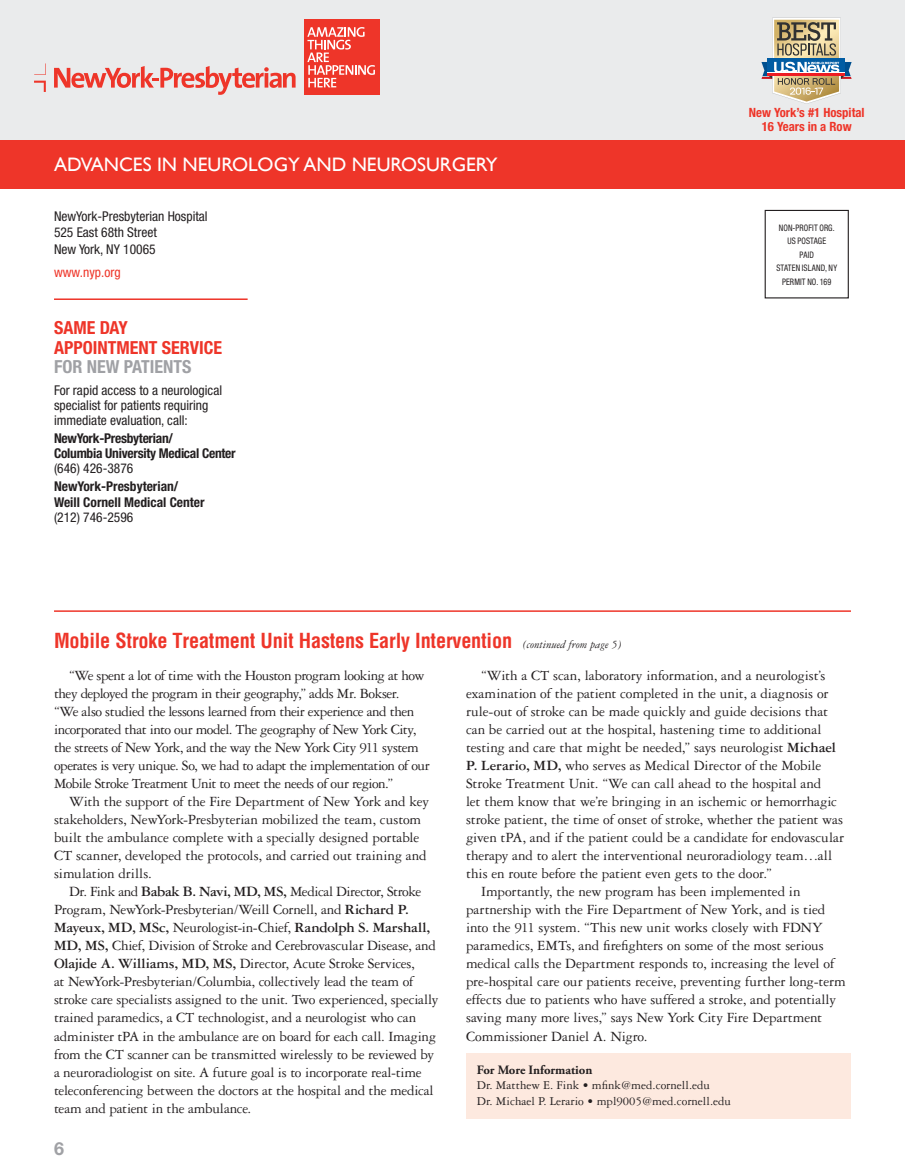
<style>
.page{position:relative;width:905px;height:1175px;background:#fff}
.page>*{position:absolute;margin:0;border:0;box-sizing:border-box;transform-origin:0 0}
.t1{font:700 condensed 20.25px "Helvetica";letter-spacing:-.01em;color:#ee3529}
.t2{font:19.5px "Gill Sans";color:#fff}
.t3{font:700 condensed 18px/19.5px "Helvetica Neue";color:#ee3529}
.t4{font:700 condensed 18px "Helvetica Neue";color:#a0a1a5}
.t5{font:700 18px "Helvetica Neue";color:#a0a1a5}
.t6{font:15px/18px "Garamond Three";letter-spacing:-.015em;color:#231f20}
.t7{font:15px/18px "Garamond Three";letter-spacing:-.035em;color:#231f20}
.t8{font:condensed 13.5px/16.5px "Helvetica Neue";color:#231f20}
.t9{font:700 condensed 13.5px/15px "Helvetica Neue";letter-spacing:-.02em;color:#231f20}
.t10{font:700 condensed 13.5px/15px "Helvetica Neue";color:#231f20}
.t11{font:condensed 13.5px "Helvetica Neue";color:#ee3529}
.t12{font:12.75px/15.8px "Garamond Three";color:#231f20}
.t13{font:700 condensed 12.75px/14.2px "Helvetica Neue";color:#ee3529;text-align:center}
.t14{font:700 12.75px "Adobe Garamond Pro";color:#231f20}
.t15{font:condensed 9px/13.5px "Helvetica Neue";letter-spacing:.015em;color:#231f20;text-align:center;scale:.9 1}
.s1{font-family:"Garamond Three";font-weight:400;font-style:italic;font-stretch:normal;font-size:12px;color:#231f20}
.s2{font-weight:700}
</style>
<div class="page">
<div style="left:764px;top:210px;width:84px;height:88px;border:1px solid #231f20"></div>
<hr style="left:54px;top:298px;width:194px;height:2px;background:#ee3529">
<hr style="left:904px;top:0;width:1px;height:243px;background:#ee3529">
<div style="left:0;top:0;width:904px;height:184px;background:#eaebec"></div>
<div style="left:0;top:140px;width:904px;height:48px;background:#ee3529"></div>
<div style="left:304px;top:20px;width:75px;height:75px;background:#ee3529"></div>
<svg style="left:307px;top:27px;width:68px;height:60px"></svg>
<svg style="left:34px;top:81px;width:12px;height:11px"></svg>
<svg style="left:34px;top:63px;width:12px;height:12px"></svg>
<svg style="left:54px;top:66px;width:241px;height:29px"></svg>
<svg style="left:761px;top:18px;width:90px;height:86px"></svg>
<div style="left:466px;top:1053px;width:384px;height:65px;background:#fde9df"></div>
<hr style="left:54px;top:610px;width:796px;height:2px;background:#ee3529">
<h2 class="t2" style="left:54px;top:153px;width:445px">ADVANCES IN NEUROLOGY AND NEUROSURGERY</h2>
<p class="t8" style="left:54px;top:207px;width:155px">NewYork-Presbyterian Hospital<br>525 East 68th Street<br>New York, NY 10065</p>
<p class="t11" style="left:54px;top:264px;width:68px">www.nyp.org</p>
<p class="t3" style="left:54px;top:318px;width:169px">SAME DAY<br>APPOINTMENT SERVICE</p>
<p class="t4" style="left:54px;top:356px;width:139px">FOR NEW PATIENTS</p>
<p class="t8" style="left:54px;top:382px;width:169px;line-height:15px">For rapid access to a neurological specialist for patients requiring immediate evaluation, call:</p>
<p class="t9" style="left:54px;top:431px;width:183px">NewYork-Presbyterian/<br>Columbia University Medical Center</p>
<p class="t8" style="left:54px;top:460px;width:81px">(646) 426-3876</p>
<p class="t10" style="left:54px;top:479px;width:152px">NewYork-Presbyterian/<br>Weill Cornell Medical Center</p>
<p class="t8" style="left:54px;top:508px;width:81px">(212) 746-2596</p>
<h1 class="t1" style="left:54px;top:628px;width:569px">Mobile Stroke Treatment Unit Hastens Early Intervention <span class="s1">(continued from page 5)</span></h1>
<p class="t13" style="left:748px;top:105px;width:117px">New York’s #1 Hospital<br>16 Years in a Row</p>
<p class="t15" style="left:776px;top:221px;width:69px">NON-PROFIT ORG.<br>US POSTAGE<br>PAID<br>STATEN ISLAND, NY<br>PERMIT NO. 169</p>
<p class="t7" style="left:54px;top:667px;width:377px;text-indent:15px">“We spent a lot of time with the Houston program looking at how they deployed the program in their geography,” adds Mr. Bokser.<br>“We also studied the lessons learned from their experience and then incorporated that into our model. The geography of New York City, the streets of New York, and the way the New York City 911 system operates is very unique. So, we had to adapt the implementation of our Mobile Stroke Treatment Unit to meet the needs of our region.”</p>
<p class="t6" style="left:54px;top:793px;width:376px;text-indent:15px">With the support of the Fire Department of New York and key stakeholders, NewYork-Presbyterian mobilized the team, custom built the ambulance complete with a specially designed portable CT scanner, developed the protocols, and carried out training and simulation drills.</p>
<p class="t6" style="left:54px;top:883px;width:386px;text-indent:15px">Dr. Fink and <span class="s2">Babak B. Navi, MD, MS,</span> Medical Director, Stroke Program, NewYork-Presbyterian/Weill Cornell, and <span class="s2">Richard P.<br>Mayeux, MD, MSc,</span> Neurologist-in-Chief, <span class="s2">Randolph S. Marshall, MD, MS,</span> Chief, Division of Stroke and Cerebrovascular Disease, and <span class="s2">Olajide A. Williams, MD, MS,</span> Director, Acute Stroke Services,<br>at NewYork-Presbyterian/Columbia, collectively lead the team of stroke care specialists assigned to the unit. Two experienced, specially trained paramedics, a CT technologist, and a neurologist who can administer tPA in the ambulance are on board for each call. Imaging from the CT scanner can be transmitted wirelessly to be reviewed by a neuroradiologist on site. A future goal is to incorporate real-time teleconferencing between the doctors at the hospital and the medical team and patient in the ambulance.</p>
<p class="t5" style="left:54px;top:1137px;width:12px">6</p>
<p class="t6" style="left:481px;top:667px;width:346px">“With a CT scan, laboratory information, and a neurologist’s</p>
<p class="t6" style="left:466px;top:685px;width:364px">examination of the patient completed in the unit, a diagnosis or</p>
<p class="t6" style="left:466px;top:703px;width:363px">rule-out of stroke can be made quickly and guide decisions that</p>
<p class="t6" style="left:466px;top:721px;width:357px">can be carried out at the hospital, hastening time to additional</p>
<p class="t6" style="left:466px;top:739px;width:371px">testing and care that might be needed,” says neurologist <span class="s2">Michael</span></p>
<p class="t6" style="left:466px;top:757px;width:357px"><span class="s2">P. Lerario, MD,</span> who serves as Medical Director of the Mobile</p>
<p class="t6" style="left:466px;top:775px;width:357px">Stroke Treatment Unit. “We can call ahead to the hospital and</p>
<p class="t6" style="left:466px;top:793px;width:372px">let them know that we’re bringing in an ischemic or hemorrhagic</p>
<p class="t6" style="left:466px;top:811px;width:378px">stroke patient, the time of onset of stroke, whether the patient was</p>
<p class="t6" style="left:466px;top:829px;width:379px">given tPA, and if the patient could be a candidate for endovascular</p>
<p class="t6" style="left:466px;top:847px;width:368px">therapy and to alert the interventional neuroradiology team…all</p>
<p class="t6" style="left:466px;top:865px;width:307px">this en route before the patient even gets to the door.”</p>
<p class="t6" style="left:481px;top:883px;width:321px">Importantly, the new program has been implemented in</p>
<p class="t6" style="left:466px;top:901px;width:361px">partnership with the Fire Department of New York, and is tied</p>
<p class="t6" style="left:466px;top:919px;width:358px">into the 911 system. “This new unit works closely with FDNY</p>
<p class="t6" style="left:466px;top:937px;width:359px">paramedics, EMTs, and firefighters on some of the most serious</p>
<p class="t6" style="left:466px;top:955px;width:370px">medical calls the Department responds to, increasing the level of</p>
<p class="t6" style="left:466px;top:973px;width:381px">pre-hospital care our patients receive, preventing further long-term</p>
<p class="t6" style="left:466px;top:991px;width:371px">effects due to patients who have suffered a stroke, and potentially</p>
<p class="t6" style="left:466px;top:1009px;width:358px">saving many more lives,” says New York City Fire Department</p>
<p class="t6" style="left:466px;top:1027px;width:183px">Commissioner Daniel A. Nigro.</p>
<p class="t14" style="left:477px;top:1062px;width:117px">For More Information</p>
<p class="t12" style="left:477px;top:1077px;width:256px">Dr. Matthew E. Fink • mfink@med.cornell.edu<br>Dr. Michael P. Lerario • mpl9005@med.cornell.edu</p>
</div>
